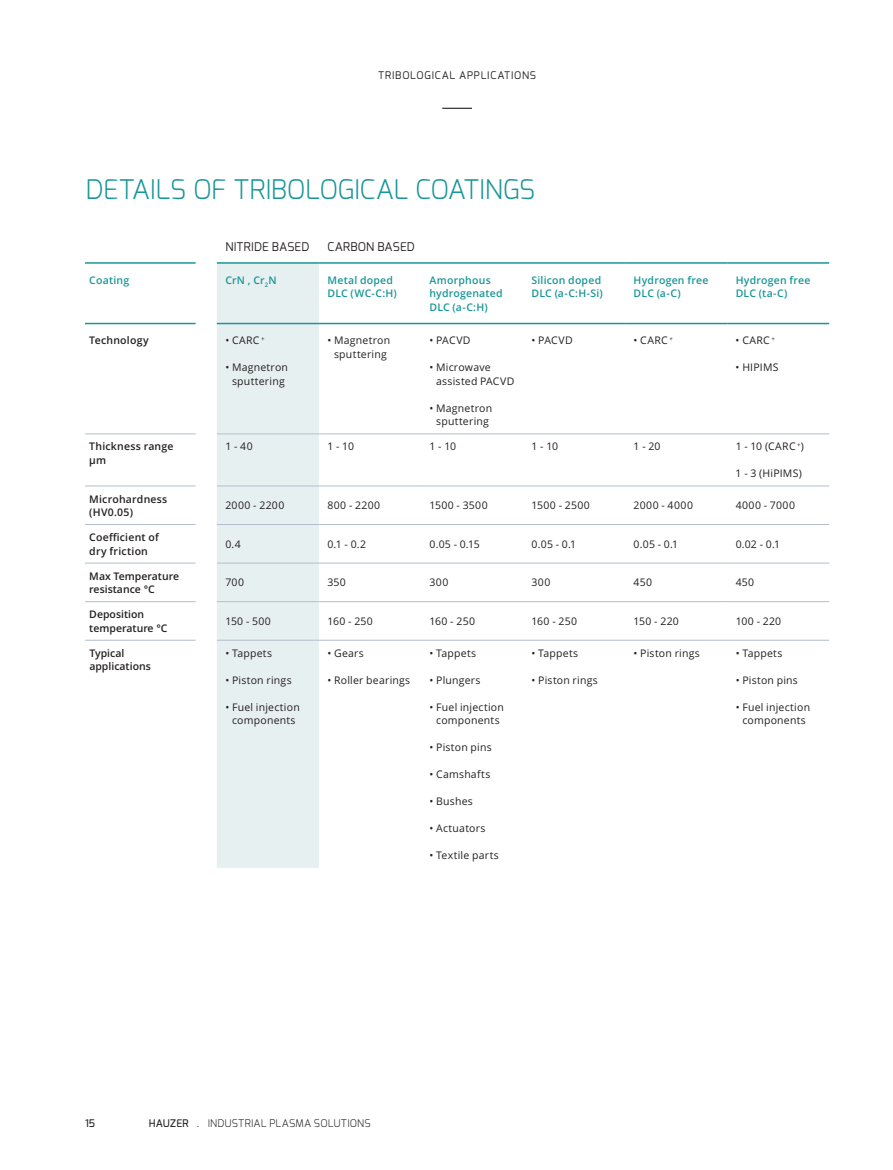
<style>
.page{position:relative;width:893px;height:1170px;background:#fff}
.page>*{position:absolute;margin:0;border:0;box-sizing:border-box;transform-origin:0 0}
.t1{font:300 27px "Exo";letter-spacing:-.005em;color:#199698}
.t2{font:12px "Exo";letter-spacing:.02em;color:#231f20}
.t3{font:10.5px/13.5px "Open Sans";letter-spacing:.02em;color:#231f20;text-align:center}
.t4{font:600 10.5px/13.5px "Open Sans";letter-spacing:.02em;color:#199698}
.t5{font:600 10.5px/13.5px "Open Sans";letter-spacing:.02em;color:#231f20}
.t6{font:600 10.5px/13.5px "Open Sans";color:#231f20}
.t7{font:300 10.5px "Exo";letter-spacing:.025em;color:#231f20}
.t8{font:10.5px "Exo";letter-spacing:.075em;color:#231f20}
.t9{font:10.5px "Open Sans";letter-spacing:.045em;color:#231f20}
.t10{font:10.5px "Open Sans";letter-spacing:.04em;color:#231f20}
.t11{font:500 10.5px "Exo";color:#231f20}
.s1{font-weight:500}
</style>
<div class="page">
<div style="left:217px;top:264px;width:102px;height:603px;background:#e7f0f1"></div>
<hr style="left:85px;top:262px;width:111px;height:2px;background:#199698">
<hr style="left:217px;top:262px;width:102px;height:2px;background:#199698">
<hr style="left:319px;top:262px;width:102px;height:2px;background:#199698">
<hr style="left:421px;top:262px;width:102px;height:2px;background:#199698">
<hr style="left:523px;top:262px;width:102px;height:2px;background:#199698">
<hr style="left:625px;top:262px;width:102px;height:2px;background:#199698">
<hr style="left:727px;top:262px;width:102px;height:2px;background:#199698">
<hr style="left:85px;top:323px;width:111px;height:1px;background:#199698">
<hr style="left:217px;top:323px;width:102px;height:1px;background:#199698">
<hr style="left:319px;top:323px;width:102px;height:1px;background:#199698">
<hr style="left:421px;top:323px;width:102px;height:1px;background:#199698">
<hr style="left:523px;top:323px;width:102px;height:1px;background:#199698">
<hr style="left:625px;top:323px;width:102px;height:1px;background:#199698">
<hr style="left:727px;top:323px;width:102px;height:1px;background:#199698">
<hr style="left:85px;top:433px;width:111px;height:1px;background:#b2becb">
<hr style="left:217px;top:433px;width:102px;height:1px;background:#b2becb">
<hr style="left:319px;top:433px;width:102px;height:1px;background:#b2becb">
<hr style="left:421px;top:433px;width:102px;height:1px;background:#b2becb">
<hr style="left:523px;top:433px;width:102px;height:1px;background:#b2becb">
<hr style="left:625px;top:433px;width:102px;height:1px;background:#b2becb">
<hr style="left:727px;top:433px;width:102px;height:1px;background:#b2becb">
<hr style="left:85px;top:485px;width:111px;height:1px;background:#b2becb">
<hr style="left:217px;top:485px;width:102px;height:1px;background:#b2becb">
<hr style="left:319px;top:485px;width:102px;height:1px;background:#b2becb">
<hr style="left:421px;top:485px;width:102px;height:1px;background:#b2becb">
<hr style="left:523px;top:485px;width:102px;height:1px;background:#b2becb">
<hr style="left:625px;top:485px;width:102px;height:1px;background:#b2becb">
<hr style="left:727px;top:485px;width:102px;height:1px;background:#b2becb">
<hr style="left:85px;top:524px;width:111px;height:1px;background:#b2becb">
<hr style="left:217px;top:524px;width:102px;height:1px;background:#b2becb">
<hr style="left:319px;top:524px;width:102px;height:1px;background:#b2becb">
<hr style="left:421px;top:524px;width:102px;height:1px;background:#b2becb">
<hr style="left:523px;top:524px;width:102px;height:1px;background:#b2becb">
<hr style="left:625px;top:524px;width:102px;height:1px;background:#b2becb">
<hr style="left:727px;top:524px;width:102px;height:1px;background:#b2becb">
<hr style="left:85px;top:563px;width:111px;height:1px;background:#b2becb">
<hr style="left:217px;top:563px;width:102px;height:1px;background:#b2becb">
<hr style="left:319px;top:563px;width:102px;height:1px;background:#b2becb">
<hr style="left:421px;top:563px;width:102px;height:1px;background:#b2becb">
<hr style="left:523px;top:563px;width:102px;height:1px;background:#b2becb">
<hr style="left:625px;top:563px;width:102px;height:1px;background:#b2becb">
<hr style="left:727px;top:563px;width:102px;height:1px;background:#b2becb">
<hr style="left:85px;top:601px;width:111px;height:1px;background:#b2becb">
<hr style="left:217px;top:601px;width:102px;height:1px;background:#b2becb">
<hr style="left:319px;top:601px;width:102px;height:1px;background:#b2becb">
<hr style="left:421px;top:601px;width:102px;height:1px;background:#b2becb">
<hr style="left:523px;top:601px;width:102px;height:1px;background:#b2becb">
<hr style="left:625px;top:601px;width:102px;height:1px;background:#b2becb">
<hr style="left:727px;top:601px;width:102px;height:1px;background:#b2becb">
<hr style="left:85px;top:640px;width:111px;height:1px;background:#b2becb">
<hr style="left:217px;top:640px;width:102px;height:1px;background:#b2becb">
<hr style="left:319px;top:640px;width:102px;height:1px;background:#b2becb">
<hr style="left:421px;top:640px;width:102px;height:1px;background:#b2becb">
<hr style="left:523px;top:640px;width:102px;height:1px;background:#b2becb">
<hr style="left:625px;top:640px;width:102px;height:1px;background:#b2becb">
<hr style="left:727px;top:640px;width:102px;height:1px;background:#b2becb">
<hr style="left:442px;top:108px;width:30px;height:1px;background:#231f20">
<p class="t8" style="left:378px;top:68px;width:159px">TRIBOLOGICAL APPLICATIONS</p>
<h1 class="t1" style="left:85px;top:172px;width:451px">DETAILS OF TRIBOLOGICAL COATINGS</h1>
<p class="t2" style="left:225px;top:239px;width:85px">NITRIDE BASED</p>
<p class="t2" style="left:327px;top:239px;width:89px">CARBON BASED</p>
<p class="t4" style="left:89px;top:273px;width:41px">Coating</p>
<p class="t4" style="left:225px;top:273px;width:53px">CrN , Cr<sub>2</sub>N</p>
<p class="t4" style="left:327px;top:273px;width:71px">Metal doped<br>DLC (WC-C:H)</p>
<p class="t4" style="left:429px;top:273px;width:75px">Amorphous hydrogenated<br>DLC (a-C:H)</p>
<p class="t4" style="left:532px;top:273px;width:73px">Silicon doped<br>DLC (a-C:H-Si)</p>
<p class="t4" style="left:634px;top:273px;width:76px">Hydrogen free<br>DLC (a-C)</p>
<p class="t4" style="left:736px;top:273px;width:76px">Hydrogen free<br>DLC (ta-C)</p>
<p class="t5" style="left:89px;top:333px;width:61px">Technology</p>
<p class="t3" style="left:225px;top:333px;width:41px">• CARC <sup>+</sup></p>
<p class="t3" style="left:225px;top:360px;width:64px">• Magnetron sputtering</p>
<p class="t3" style="left:532px;top:333px;width:43px">• PACVD</p>
<p class="t3" style="left:634px;top:333px;width:41px">• CARC <sup>+</sup></p>
<p class="t3" style="left:736px;top:333px;width:41px">• CARC <sup>+</sup></p>
<p class="t3" style="left:736px;top:360px;width:44px">• HIPIMS</p>
<p class="t3" style="left:327px;top:333px;width:64px">• Magnetron sputtering</p>
<p class="t3" style="left:429px;top:333px;width:43px">• PACVD</p>
<p class="t3" style="left:436px;top:360px;width:80px;text-align:left;text-indent:-7px">• Microwave assisted PACVD</p>
<p class="t3" style="left:429px;top:401px;width:64px">• Magnetron sputtering</p>
<p class="t5" style="left:89px;top:439px;width:86px">Thickness range µm</p>
<p class="t3" style="left:225px;top:439px;width:29px">1 - 40</p>
<p class="t3" style="left:327px;top:439px;width:28px">1 - 10</p>
<p class="t3" style="left:429px;top:439px;width:28px">1 - 10</p>
<p class="t3" style="left:532px;top:439px;width:28px">1 - 10</p>
<p class="t3" style="left:634px;top:439px;width:29px">1 - 20</p>
<p class="t3" style="left:736px;top:439px;width:70px">1 - 10 (CARC <sup>+</sup>)</p>
<p class="t3" style="left:736px;top:466px;width:68px">1 - 3 (HiPIMS)</p>
<p class="t5" style="left:89px;top:491px;width:80px">Microhardness (HV0.05)</p>
<p class="t10" style="left:225px;top:498px;width:61px">2000 - 2200</p>
<p class="t3" style="left:327px;top:498px;width:54px">800 - 2200</p>
<p class="t3" style="left:429px;top:498px;width:60px">1500 - 3500</p>
<p class="t3" style="left:531px;top:498px;width:60px">1500 - 2500</p>
<p class="t9" style="left:634px;top:498px;width:61px">2000 - 4000</p>
<p class="t9" style="left:736px;top:498px;width:61px">4000 - 7000</p>
<p class="t5" style="left:89px;top:530px;width:71px">Coefficient of dry friction</p>
<p class="t3" style="left:225px;top:537px;width:17px">0.4</p>
<p class="t3" style="left:327px;top:537px;width:40px">0.1 - 0.2</p>
<p class="t3" style="left:429px;top:537px;width:52px">0.05 - 0.15</p>
<p class="t3" style="left:532px;top:537px;width:46px">0.05 - 0.1</p>
<p class="t3" style="left:634px;top:537px;width:46px">0.05 - 0.1</p>
<p class="t3" style="left:736px;top:537px;width:46px">0.02 - 0.1</p>
<p class="t6" style="left:89px;top:569px;width:91px">Max Temperature resistance °C</p>
<p class="t3" style="left:225px;top:575px;width:20px">700</p>
<p class="t3" style="left:327px;top:575px;width:20px">350</p>
<p class="t3" style="left:429px;top:575px;width:20px">300</p>
<p class="t3" style="left:532px;top:575px;width:20px">300</p>
<p class="t3" style="left:634px;top:575px;width:20px">450</p>
<p class="t3" style="left:736px;top:575px;width:20px">450</p>
<p class="t6" style="left:89px;top:607px;width:80px">Deposition temperature °C</p>
<p class="t3" style="left:225px;top:614px;width:47px">150 - 500</p>
<p class="t3" style="left:327px;top:614px;width:47px">160 - 250</p>
<p class="t3" style="left:429px;top:614px;width:47px">160 - 250</p>
<p class="t3" style="left:532px;top:614px;width:47px">160 - 250</p>
<p class="t3" style="left:634px;top:614px;width:47px">150 - 220</p>
<p class="t3" style="left:736px;top:614px;width:47px">100 - 220</p>
<p class="t6" style="left:89px;top:646px;width:63px">Typical applications</p>
<p class="t3" style="left:225px;top:646px;width:48px">• Tappets</p>
<p class="t3" style="left:225px;top:673px;width:68px">• Piston rings</p>
<p class="t3" style="left:225px;top:700px;width:76px">• Fuel injection components</p>
<p class="t3" style="left:634px;top:646px;width:68px">• Piston rings</p>
<p class="t3" style="left:736px;top:646px;width:48px">• Tappets</p>
<p class="t3" style="left:736px;top:673px;width:64px">• Piston pins</p>
<p class="t3" style="left:736px;top:700px;width:76px">• Fuel injection components</p>
<p class="t3" style="left:327px;top:646px;width:38px">• Gears</p>
<p class="t3" style="left:327px;top:673px;width:84px">• Roller bearings</p>
<p class="t3" style="left:532px;top:646px;width:48px">• Tappets</p>
<p class="t3" style="left:532px;top:673px;width:68px">• Piston rings</p>
<p class="t3" style="left:429px;top:646px;width:48px">• Tappets</p>
<p class="t3" style="left:429px;top:673px;width:52px">• Plungers</p>
<p class="t3" style="left:429px;top:700px;width:76px">• Fuel injection components</p>
<p class="t3" style="left:429px;top:740px;width:64px">• Piston pins</p>
<p class="t3" style="left:429px;top:767px;width:62px">• Camshafts</p>
<p class="t3" style="left:429px;top:794px;width:45px">• Bushes</p>
<p class="t3" style="left:429px;top:821px;width:57px">• Actuators</p>
<p class="t3" style="left:429px;top:848px;width:71px">• Textile parts</p>
<p class="t11" style="left:85px;top:1116px;width:12px">15</p>
<p class="t7" style="left:149px;top:1116px;width:223px"><span class="s1">HAUZER</span> . INDUSTRIAL PLASMA SOLUTIONS</p>
</div>
